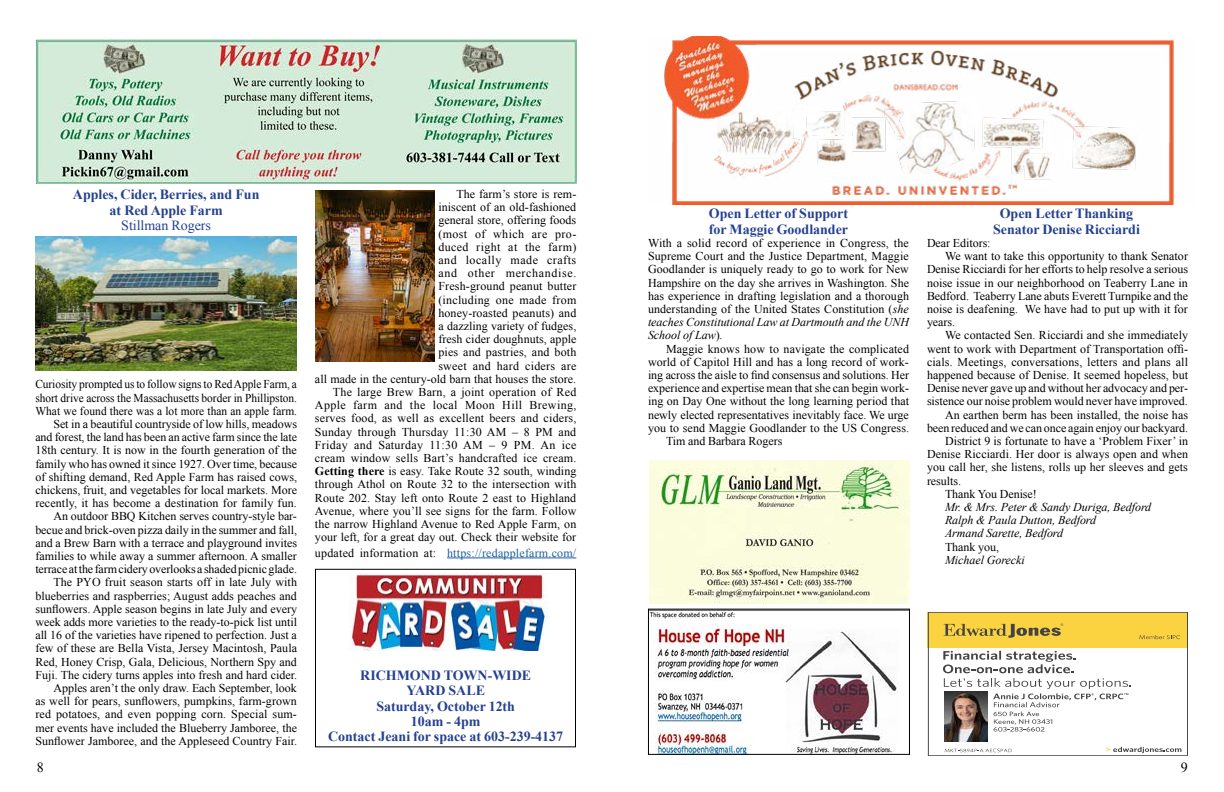
<style>
.page{position:relative;width:1224px;height:792px;background:#fff}
.page>*{position:absolute;margin:0;border:0;box-sizing:border-box;transform-origin:0 0}
.t1{font:700 14px/15.4px "Times New Roman";letter-spacing:-.005em;color:#25408f;text-align:center}
.t2{font:14px "Times New Roman";letter-spacing:-.005em;color:#25408f}
.t3{font:14px "Times New Roman";color:#000}
.t4{font:12px/13.2px "Times New Roman";letter-spacing:.005em;color:#000;text-align:right}
.t5{font:12px/13.2px "Times New Roman";letter-spacing:.005em;color:#000;text-align:right;scale:.95 1}
.t6{font:italic 12px/13.2px "Times New Roman";letter-spacing:-.005em;color:#000}
.t7{font:12px "Times New Roman";letter-spacing:.015em;color:#215e9e}
.s1{font-weight:700}
.s2{color:#000}
.s3{font-style:italic}
</style>
<div class="page">
<img style="left:36px;top:39px;width:540px;height:144px">
<img style="left:664px;top:36px;width:510px;height:168px">
<img style="left:650px;top:611px;width:248px;height:142px">
<div style="left:648px;top:609px;width:262px;height:146px;border:1px solid #000"></div>
<hr style="left:447px;top:558px;width:129px;height:1px;background:#215e9e">
<svg style="left:928px;top:612px;width:260px;height:144px"></svg>
<img style="left:649px;top:461px;width:261px;height:143px">
<img style="left:36px;top:236px;width:260px;height:134px">
<img style="left:316px;top:190px;width:119px;height:172px">
<div style="left:315px;top:569px;width:261px;height:178px;border:1px solid #000"></div>
<img style="left:350px;top:573px;width:198px;height:78px">
<p class="t1" style="left:73px;top:186px;width:188px">Apples, Cider, Berries, and Fun at Red Apple Farm</p>
<p class="t2" style="left:121px;top:216px;width:91px">Stillman Rogers</p>
<p class="t5" style="left:35px;top:378px;width:277px">Curiosity prompted us to follow signs to Red Apple Farm, a short drive across the Massachusetts border in Phillipston.<br>What we found there was a lot more than an apple farm.<br>Set in a beautiful countryside of low hills, meadows and forest, the land has been an active farm since the late 18th century. It is now in the fourth generation of the family who has owned it since 1927. Over time, because of shifting demand, Red Apple Farm has raised cows, chickens, fruit, and vegetables for local markets. More recently, it has become a destination for family fun.<br>An outdoor BBQ Kitchen serves country-style bar&shy;becue and brick-oven pizza daily in the summer and fall, and a Brew Barn with a terrace and playground invites families to while away a summer afternoon. A smaller terrace at the farm cidery overlooks a shaded picnic glade.<br>The PYO fruit season starts off in late July with blueberries and raspberries; August adds peaches and sunflowers. Apple season begins in late July and every week adds more varieties to the ready-to-pick list until all 16 of the varieties have ripened to perfection. Just a few of these are Bella Vista, Jersey Macintosh, Paula Red, Honey Crisp, Gala, Delicious, Northern Spy and Fuji. The cidery turns apples into fresh and hard cider.<br>Apples aren’t the only draw. Each September, look<br>as well for pears, sunflowers, pumpkins, farm-grown red potatoes, and even popping corn. Special sum&shy;mer events have included the Blueberry Jamboree, the Sunflower Jamboree, and the Appleseed Country Fair.</p>
<p class="t4" style="left:315px;top:187px;width:263px">The farm’s store is rem-<br>iniscent of an old-fashioned<br>general store, offering foods<br>(most of which are pro-<br>duced right at the farm)<br>and locally made crafts<br>and other merchandise.<br>Fresh-ground peanut butter<br>(including one made from<br>honey-roasted peanuts) and<br>a dazzling variety of fudges,<br>fresh cider doughnuts, apple<br>pies and pastries, and both<br>sweet and hard ciders are<br>all made in the century-old barn that houses the store.<br>The large Brew Barn, a joint operation of Red Apple farm and the local Moon Hill Brewing, serves food, as well as excellent beers and ciders, Sunday through Thursday 11:30 AM – 8 PM and Friday and Saturday 11:30 AM – 9 PM. An ice cream window sells Bart’s handcrafted ice cream.<br><span class="s1">Getting there</span> is easy. Take Route 32 south, winding through Athol on Route 32 to the intersection with Route 202. Stay left onto Route 2 east to Highland Avenue, where you’ll see signs for the farm. Follow the narrow Highland Avenue to Red Apple Farm, on your left, for a great day out. Check their website for</p>
<p class="t7" style="left:315px;top:545px;width:263px"><span class="s2">updated information at:</span> https://redapplefarm.com/</p>
<p class="t1" style="left:328px;top:667px;width:237px">RICHMOND TOWN-WIDE<br>YARD SALE<br>Saturday, October 12th<br>10am - 4pm<br>Contact Jeani for space at 603-239-4137</p>
<p class="t1" style="left:709px;top:206px;width:141px;text-align:left">Open Letter of Support for Maggie Goodlander</p>
<p class="t4" style="left:648px;top:236px;width:263px;text-align:justify">With a solid record of experience in Congress, the Supreme Court and the Justice Department, Maggie Goodlander is uniquely ready to go to work for New Hampshire on the day she arrives in Washington. She has experience in drafting legislation and a thorough understanding of the United States Constitution (<span class="s3">she teaches Constitutional Law at Dartmouth and the UNH School of Law</span>).</p>
<p class="t4" style="left:666px;top:342px;width:245px">Maggie knows how to navigate the complicated</p>
<p class="t4" style="left:648px;top:355px;width:262px">world of Capitol Hill and has a long record of work-</p>
<p class="t4" style="left:648px;top:368px;width:263px">ing across the aisle to find consensus and solutions. Her</p>
<p class="t4" style="left:648px;top:381px;width:262px">experience and expertise mean that she can begin work-</p>
<p class="t4" style="left:648px;top:395px;width:263px">ing on Day One without the long learning period that</p>
<p class="t4" style="left:648px;top:408px;width:262px">newly elected representatives inevitably face. We urge</p>
<p class="t4" style="left:648px;top:421px;width:263px">you to send Maggie Goodlander to the US Congress.</p>
<p class="t4" style="left:666px;top:434px;width:118px">Tim and Barbara Rogers</p>
<p class="t1" style="left:993px;top:206px;width:148px">Open Letter Thanking<br>Senator Denise Ricciardi</p>
<p class="t4" style="left:927px;top:236px;width:65px">Dear Editors:</p>
<p class="t4" style="left:945px;top:249px;width:245px">We want to take this opportunity to thank Senator</p>
<p class="t4" style="left:927px;top:263px;width:263px">Denise Ricciardi for her efforts to help resolve a serious</p>
<p class="t4" style="left:927px;top:276px;width:262px">noise issue in our neighborhood on Teaberry Lane in</p>
<p class="t4" style="left:927px;top:289px;width:263px">Bedford. Teaberry Lane abuts Everett Turnpike and the</p>
<p class="t4" style="left:927px;top:302px;width:262px">noise is deafening. We have had to put up with it for</p>
<p class="t4" style="left:927px;top:315px;width:30px">years.</p>
<p class="t4" style="left:945px;top:329px;width:245px">We contacted Sen. Ricciardi and she immediately</p>
<p class="t4" style="left:927px;top:342px;width:263px">went to work with Department of Transportation offi-</p>
<p class="t4" style="left:927px;top:355px;width:263px">cials. Meetings, conversations, letters and plans all</p>
<p class="t4" style="left:927px;top:368px;width:263px">happened because of Denise. It seemed hopeless, but</p>
<p class="t4" style="left:927px;top:381px;width:262px">Denise never gave up and without her advocacy and per-</p>
<p class="t4" style="left:927px;top:395px;width:262px">sistence our noise problem would never have improved.</p>
<p class="t4" style="left:945px;top:408px;width:245px">An earthen berm has been installed, the noise has</p>
<p class="t4" style="left:927px;top:421px;width:263px">been reduced and we can once again enjoy our backyard.</p>
<p class="t4" style="left:945px;top:434px;width:245px">District 9 is fortunate to have a ‘Problem Fixer’ in</p>
<p class="t4" style="left:927px;top:447px;width:263px">Denise Ricciardi. Her door is always open and when</p>
<p class="t4" style="left:927px;top:461px;width:262px">you call her, she listens, rolls up her sleeves and gets</p>
<p class="t4" style="left:927px;top:474px;width:36px">results.</p>
<p class="t4" style="left:945px;top:487px;width:93px">Thank You Denise!</p>
<p class="t6" style="left:945px;top:500px;width:208px">Mr. &amp; Mrs. Peter &amp; Sandy Duriga, Bedford<br>Ralph &amp; Paula Dutton, Bedford<br>Armand Sarette, Bedford</p>
<p class="t4" style="left:945px;top:540px;width:56px">Thank you,</p>
<p class="t6" style="left:945px;top:553px;width:81px">Michael Gorecki</p>
<p class="t3" style="left:37px;top:758px;width:8px">8</p>
<p class="t3" style="left:1181px;top:758px;width:8px">9</p>
</div>
